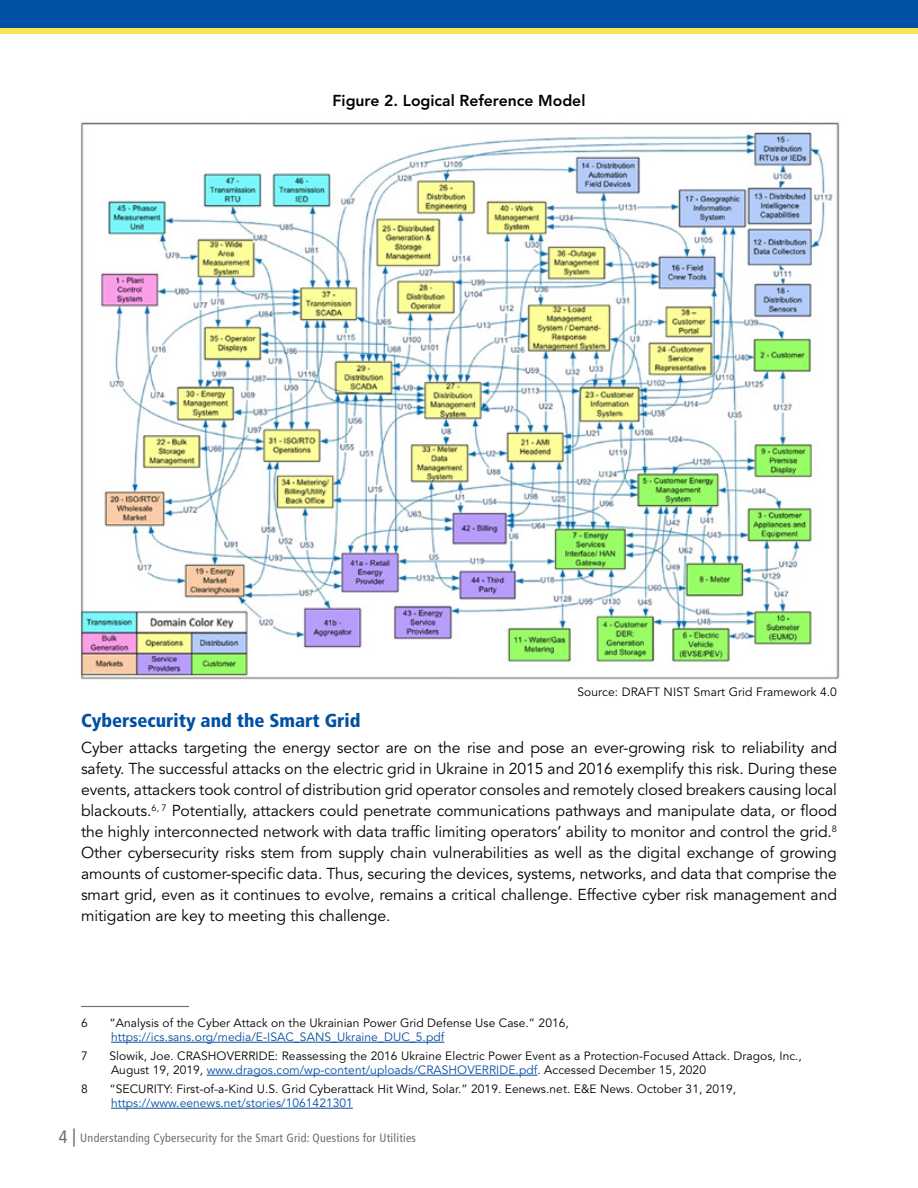
<style>
.page{position:relative;width:918px;height:1188px;background:#fff}
.page>*{position:absolute;margin:0;border:0;box-sizing:border-box;transform-origin:0 0}
.t1{font:900 condensed 18.75px "Frutiger LT Std";color:#0050a3}
.t2{font:15.75px/21px "Avenir";letter-spacing:-.005em;color:#000;text-align:justify}
.t3{font:800 15.75px "Avenir";color:#000}
.t4{font:12px/14.2px "Avenir";letter-spacing:.005em;color:#000}
.t5{font:12px "Avenir";letter-spacing:.005em;color:#034ea2}
.t6{font:condensed 12px "Frutiger LT Std";letter-spacing:.02em;color:#6d6e71}
.s1{color:#034ea2}
.s2{font-size:18px}
</style>
<div class="page">
<div style="left:0;top:0;width:918px;height:32px;background:#0050a3"></div>
<div style="left:0;top:28px;width:918px;height:6px;background:#fde457"></div>
<hr style="left:81px;top:1006px;width:108px;height:1px;background:#6d6e71">
<hr style="left:111px;top:1042px;width:333px;height:1px;background:#034ea2">
<hr style="left:207px;top:1075px;width:330px;height:1px;background:#034ea2">
<hr style="left:111px;top:1108px;width:242px;height:1px;background:#034ea2">
<img style="left:80px;top:122px;width:760px;height:558px">
<p class="t3" style="left:333px;top:92px;width:254px">Figure 2. Logical Reference Model</p>
<p class="t4" style="left:577px;top:685px;width:261px">Source: DRAFT NIST Smart Grid Framework 4.0</p>
<p class="t1" style="left:81px;top:710px;width:281px">Cybersecurity and the Smart Grid</p>
<p class="t2" style="left:81px;top:737px;width:758px">Cyber attacks targeting the energy sector are on the rise and pose an ever-growing risk to reliability and safety. The successful attacks on the electric grid in Ukraine in 2015 and 2016 exemplify this risk. During these events, attackers took control of distribution grid operator consoles and remotely closed breakers causing local blackouts.<sup>6</sup><sup>,</sup> <sup>7</sup> Potentially, attackers could penetrate communications pathways and manipulate data, or flood the highly interconnected network with data traffic limiting operators’ ability to monitor and control the grid.<sup>8<br></sup>Other cybersecurity risks stem from supply chain vulnerabilities as well as the digital exchange of growing amounts of customer-specific data. Thus, securing the devices, systems, networks, and data that comprise the smart grid, even as it continues to evolve, remains a critical challenge. Effective cyber risk management and mitigation are key to meeting this challenge.</p>
<p class="t4" style="left:81px;top:1016px;width:8px">6</p>
<p class="t4" style="left:110px;top:1016px;width:461px">“Analysis of the Cyber Attack on the Ukrainian Power Grid Defense Use Case.” 2016,</p>
<p class="t5" style="left:111px;top:1030px;width:335px">https://ics.sans.org/media/E-ISAC_SANS_Ukraine_DUC_5.pdf</p>
<p class="t4" style="left:81px;top:1049px;width:8px">7</p>
<p class="t4" style="left:110px;top:1049px;width:694px">Slowik, Joe. CRASHOVERRIDE: Reassessing the 2016 Ukraine Electric Power Event as a Protection-Focused Attack. Dragos, Inc.,<br>August 19, 2019, <span class="s1">www.dragos.com/wp-content/uploads/CRASHOVERRIDE.pdf</span>. Accessed December 15, 2020</p>
<p class="t4" style="left:81px;top:1082px;width:8px">8</p>
<p class="t4" style="left:110px;top:1082px;width:628px">“SECURITY: First-of-a-Kind U.S. Grid Cyberattack Hit Wind, Solar.” 2019. Eenews.net. E&amp;E News. October 31, 2019,</p>
<p class="t5" style="left:111px;top:1096px;width:243px">https://www.eenews.net/stories/1061421301</p>
<p class="t6" style="left:59px;top:1130px;width:359px"><span class="s2">4 |</span> Understanding Cybersecurity for the Smart Grid: Questions for Utilities</p>
</div>
